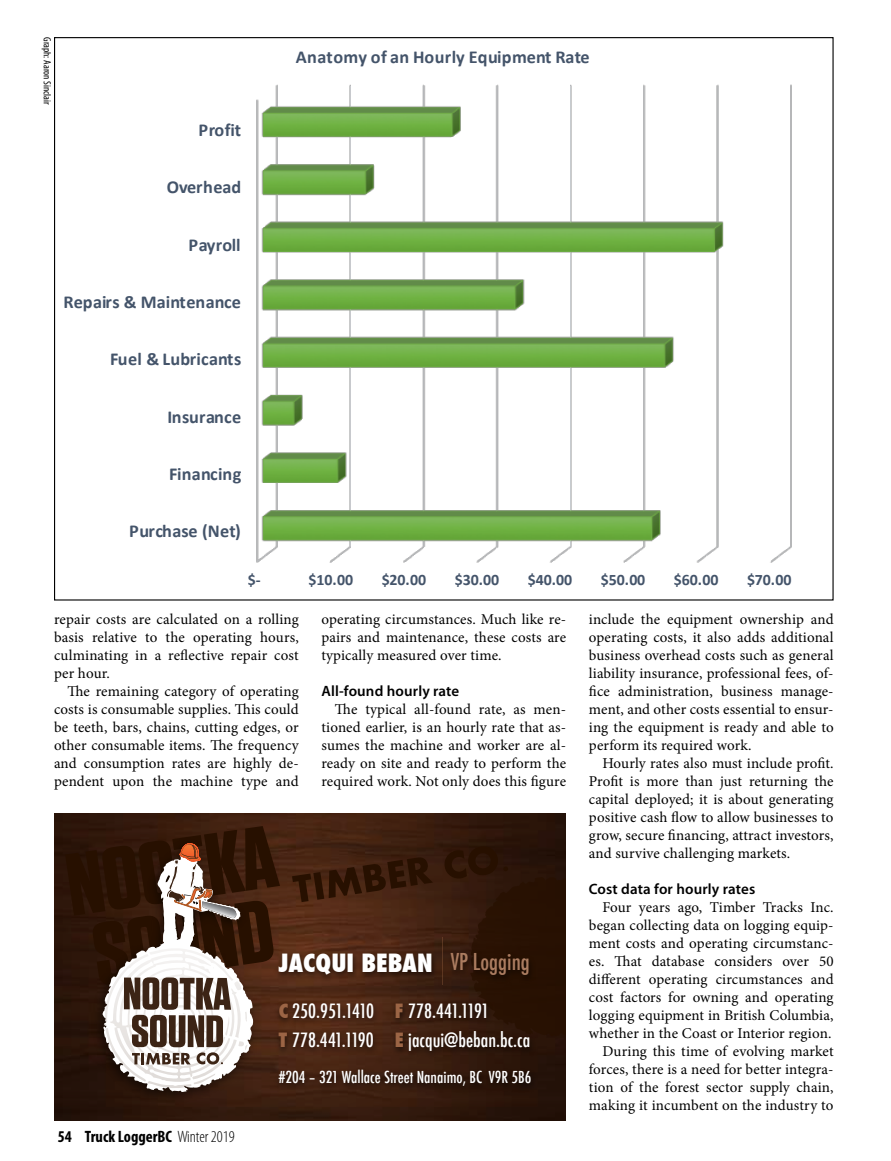
<style>
.page{position:relative;width:891px;height:1161px;background:#fff}
.page>*{position:absolute;margin:0;border:0;box-sizing:border-box;transform-origin:0 0}
.t1{font:800 condensed 24.6px "Futura";color:#fff}
.t2{font:500 condensed 19.2px/28.8px "Futura";color:#fff}
.t3{font:500 condensed 19.2px/28.8px "Futura";letter-spacing:-.02em;color:#fff}
.t4{font:700 18.15px "Calibri";letter-spacing:.005em;color:#44546a}
.t5{font:700 condensed 16.5px "Myriad Pro";color:#000}
.t6{font:500 condensed 16.05px "Futura";color:#fff}
.t7{font:700 15.9px "Calibri";letter-spacing:-.005em;color:#44546a}
.t8{font:15px/18px "Minion Pro";letter-spacing:.01em;color:#000;text-align:justify}
.t9{font:600 15px "Myriad Pro";letter-spacing:.01em;color:#000}
.t10{font:condensed 10.5px "Myriad Pro";color:#000}
.s1{font-weight:500;font-size:22.8px;color:#ab7c60}
.s2{font-weight:800;color:#9c6545}
.s3{font-weight:300}
</style>
<div class="page">
<img style="left:54px;top:813px;width:512px;height:307px">
<svg style="left:292px;top:857px;width:141px;height:45px"></svg>
<svg style="left:444px;top:846px;width:122px;height:190px"></svg>
<img style="left:272px;top:932px;width:269px;height:167px">
<hr style="left:442px;top:937px;width:1px;height:47px;background:#9c6545">
<img style="left:87px;top:1093px;width:176px;height:14px">
<svg style="left:65px;top:826px;width:215px;height:267px"></svg>
<img style="left:256px;top:84px;width:536px;height:479px">
<p class="t10" style="left:54px;top:37px;width:69px;rotate:90deg">Graph: Aaron Sinclair</p>
<p class="t4" style="left:199px;top:117px;width:44px">Profit</p>
<p class="t4" style="left:167px;top:174px;width:76px">Overhead</p>
<p class="t4" style="left:189px;top:232px;width:54px">Payroll</p>
<p class="t4" style="left:64px;top:289px;width:179px">Repairs &amp; Maintenance</p>
<p class="t4" style="left:110px;top:346px;width:133px">Fuel &amp; Lubricants</p>
<p class="t4" style="left:296px;top:44px;width:295px">Anatomy of an Hourly Equipment Rate</p>
<p class="t4" style="left:167px;top:404px;width:76px">Insurance</p>
<p class="t4" style="left:169px;top:461px;width:74px">Financing</p>
<p class="t4" style="left:129px;top:518px;width:113px">Purchase (Net)</p>
<p class="t7" style="left:248px;top:568px;width:14px">$-</p>
<p class="t7" style="left:309px;top:568px;width:46px">$10.00</p>
<p class="t7" style="left:382px;top:568px;width:46px">$20.00</p>
<p class="t7" style="left:455px;top:568px;width:46px">$30.00</p>
<p class="t7" style="left:528px;top:568px;width:46px">$40.00</p>
<p class="t7" style="left:601px;top:568px;width:46px">$50.00</p>
<p class="t7" style="left:674px;top:568px;width:46px">$60.00</p>
<p class="t7" style="left:747px;top:568px;width:46px">$70.00</p>
<p class="t8" style="left:54px;top:610px;width:246px">repair costs are calculated on a rolling basis relative to the operating hours, culminating in a reflective repair cost per hour.</p>
<p class="t8" style="left:54px;top:682px;width:246px;text-indent:14px">The remaining category of operating costs is consumable supplies. This could be teeth, bars, chains, cutting edges, or other consumable items. The frequency and consumption rates are highly de&shy;pendent upon the machine type and</p>
<p class="t8" style="left:321px;top:610px;width:246px">operating circumstances. Much like re&shy;pairs and maintenance, these costs are typically measured over time.</p>
<p class="t9" style="left:321px;top:681px;width:139px">All-found hourly rate</p>
<p class="t8" style="left:321px;top:700px;width:246px;text-indent:14px">The typical all-found rate, as men&shy;tioned earlier, is an hourly rate that as&shy;sumes the machine and worker are al&shy;ready on site and ready to perform the required work. Not only does this figure</p>
<h1 class="t1" style="left:279px;top:946px;width:253px">JACQUI BEBAN <span class="s1">VP Logging</span></h1>
<p class="t3" style="left:279px;top:996px;width:97px"><span class="s2">C</span> 250.951.1410<br><span class="s2">T</span> 778.441.1190</p>
<p class="t2" style="left:395px;top:996px;width:137px"><span class="s2">F</span> 778.441.1191<br><span class="s2">E</span> jacqui@beban.bc.ca</p>
<p class="t5" style="left:58px;top:1126px;width:178px">54 Truck LoggerBC <span class="s3">Winter 2019</span></p>
<p class="t6" style="left:279px;top:1067px;width:254px">#204 – 321 Wallace Street Nanaimo, BC V9R 5B6</p>
<p class="t8" style="left:589px;top:610px;width:246px">include the equipment ownership and operating costs, it also adds additional business overhead costs such as general liability insurance, professional fees, of&shy;fice administration, business manage&shy;ment, and other costs essential to ensur&shy;ing the equipment is ready and able to perform its required work.</p>
<p class="t8" style="left:589px;top:754px;width:246px;text-indent:14px">Hourly rates also must include profit.<br>Profit is more than just returning the capital deployed; it is about generating positive cash flow to allow businesses to grow, secure financing, attract investors, and survive challenging markets.</p>
<p class="t9" style="left:589px;top:879px;width:168px">Cost data for hourly rates</p>
<p class="t8" style="left:589px;top:898px;width:246px;text-align:right">Four years ago, Timber Tracks Inc. began collecting data on logging equip&shy;ment costs and operating circumstanc&shy;es. That database considers over 50 different operating circumstances and cost factors for owning and operating logging equipment in British Columbia, whether in the Coast or Interior region.<br>During this time of evolving market forces, there is a need for better integra&shy;tion of the forest sector supply chain, making it incumbent on the industry to</p>
</div>
